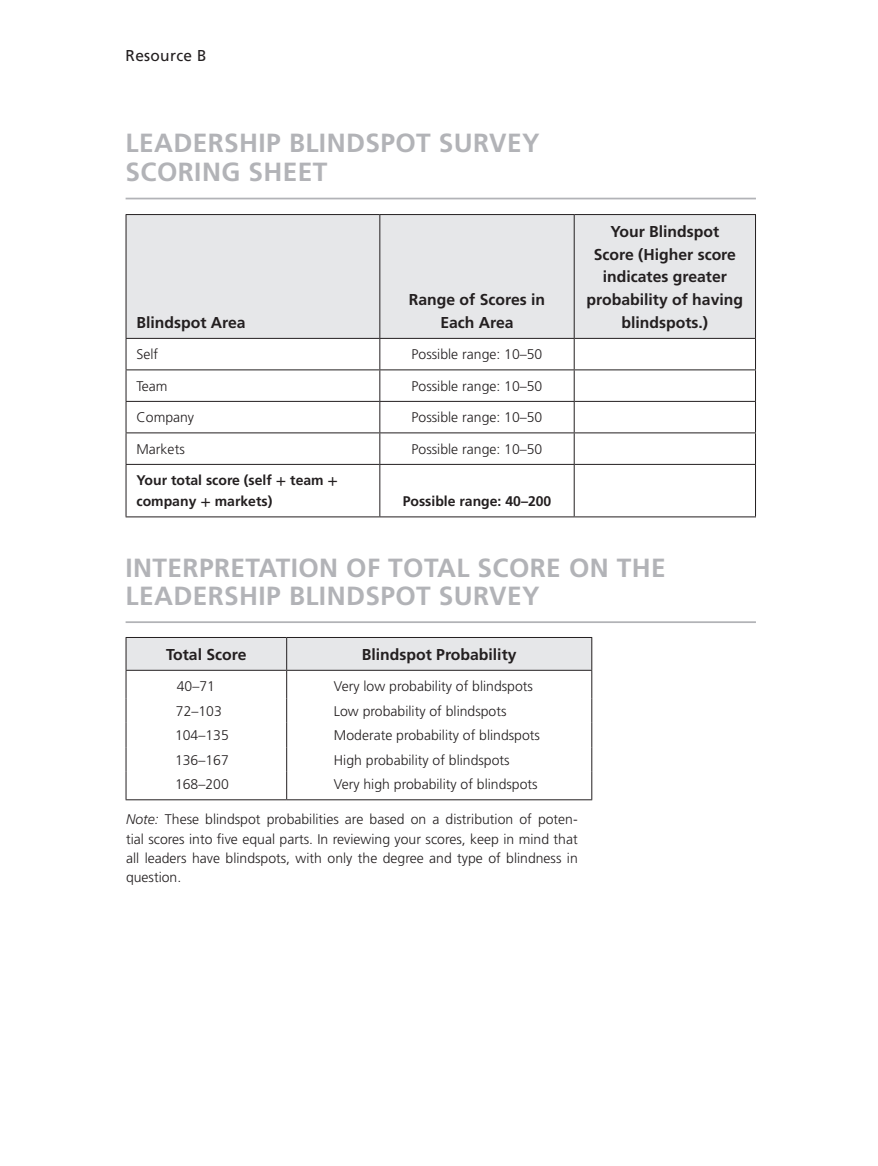
<style>
.page{position:relative;width:878px;height:1166px;background:#fff}
.page>*{position:absolute;margin:0;border:0;box-sizing:border-box;transform-origin:0 0}
.t1{font:700 26.25px/29.4px "Frutiger LT Std";letter-spacing:.015em;color:#b2b3b7}
.t2{font:700 15.75px/22.8px "Frutiger LT Std";color:#231f20;text-align:center}
.t3{font:15.75px "Frutiger LT Std";color:#231f20}
.t4{font:300 14px/19.2px "Frutiger LT Std";color:#231f20;text-align:justify}
.t5{font:700 14px/21px "Frutiger LT Std";color:#231f20}
.s1{font-family:"STIX"}
.s2{font-style:italic}
</style>
<div class="page">
<hr style="left:126px;top:198px;width:630px;height:1px;background:#b2b3b7">
<hr style="left:126px;top:621px;width:630px;height:2px;background:#b2b3b7">
<div style="left:127px;top:215px;width:628px;height:123px;background:#e6e7e9"></div>
<hr style="left:126px;top:214px;width:254px;height:1px;background:#231f20">
<hr style="left:126px;top:215px;width:1px;height:123px;background:#231f20">
<hr style="left:380px;top:214px;width:194px;height:1px;background:#231f20">
<hr style="left:379px;top:215px;width:1px;height:123px;background:#231f20">
<hr style="left:574px;top:214px;width:182px;height:1px;background:#231f20">
<hr style="left:573px;top:215px;width:1px;height:123px;background:#231f20">
<hr style="left:755px;top:215px;width:1px;height:123px;background:#231f20">
<hr style="left:126px;top:338px;width:254px;height:1px;background:#231f20">
<hr style="left:126px;top:339px;width:1px;height:30px;background:#231f20">
<hr style="left:380px;top:338px;width:194px;height:1px;background:#231f20">
<hr style="left:379px;top:339px;width:1px;height:30px;background:#231f20">
<hr style="left:574px;top:338px;width:182px;height:1px;background:#231f20">
<hr style="left:573px;top:339px;width:1px;height:30px;background:#231f20">
<hr style="left:755px;top:339px;width:1px;height:30px;background:#231f20">
<hr style="left:126px;top:369px;width:254px;height:1px;background:#231f20">
<hr style="left:126px;top:370px;width:1px;height:31px;background:#231f20">
<hr style="left:380px;top:369px;width:194px;height:1px;background:#231f20">
<hr style="left:379px;top:370px;width:1px;height:31px;background:#231f20">
<hr style="left:574px;top:369px;width:182px;height:1px;background:#231f20">
<hr style="left:573px;top:370px;width:1px;height:31px;background:#231f20">
<hr style="left:755px;top:370px;width:1px;height:31px;background:#231f20">
<hr style="left:126px;top:401px;width:254px;height:1px;background:#231f20">
<hr style="left:126px;top:402px;width:1px;height:30px;background:#231f20">
<hr style="left:380px;top:401px;width:194px;height:1px;background:#231f20">
<hr style="left:379px;top:402px;width:1px;height:30px;background:#231f20">
<hr style="left:574px;top:401px;width:182px;height:1px;background:#231f20">
<hr style="left:573px;top:402px;width:1px;height:30px;background:#231f20">
<hr style="left:755px;top:402px;width:1px;height:30px;background:#231f20">
<hr style="left:126px;top:432px;width:254px;height:1px;background:#231f20">
<hr style="left:126px;top:433px;width:1px;height:31px;background:#231f20">
<hr style="left:380px;top:432px;width:194px;height:1px;background:#231f20">
<hr style="left:379px;top:433px;width:1px;height:31px;background:#231f20">
<hr style="left:574px;top:432px;width:182px;height:1px;background:#231f20">
<hr style="left:573px;top:433px;width:1px;height:31px;background:#231f20">
<hr style="left:755px;top:433px;width:1px;height:31px;background:#231f20">
<hr style="left:126px;top:464px;width:254px;height:1px;background:#231f20">
<hr style="left:126px;top:465px;width:1px;height:51px;background:#231f20">
<hr style="left:380px;top:464px;width:194px;height:1px;background:#231f20">
<hr style="left:379px;top:465px;width:1px;height:51px;background:#231f20">
<hr style="left:574px;top:464px;width:182px;height:1px;background:#231f20">
<hr style="left:573px;top:465px;width:1px;height:51px;background:#231f20">
<hr style="left:755px;top:465px;width:1px;height:51px;background:#231f20">
<hr style="left:126px;top:516px;width:254px;height:1px;background:#231f20">
<hr style="left:380px;top:516px;width:194px;height:1px;background:#231f20">
<hr style="left:574px;top:516px;width:182px;height:1px;background:#231f20">
<svg style="left:126px;top:637px;width:466px;height:162px"></svg>
<hr style="left:126px;top:799px;width:161px;height:1px;background:#231f20">
<hr style="left:287px;top:799px;width:305px;height:1px;background:#231f20">
<p class="t3" style="left:126px;top:47px;width:82px">Resource B</p>
<p class="t1" style="left:126px;top:128px;width:415px">Leadership Blindspot Survey<br>Scoring Sheet</p>
<p class="t2" style="left:136px;top:311px;width:111px">Blindspot Area</p>
<p class="t2" style="left:409px;top:288px;width:138px">Range of Scores in<br>Each Area</p>
<p class="t4" style="left:136px;top:345px;width:23px">Self</p>
<p class="t4" style="left:411px;top:345px;width:132px">Possible range: 10–50</p>
<p class="t4" style="left:136px;top:377px;width:33px">Team</p>
<p class="t4" style="left:411px;top:377px;width:132px">Possible range: 10–50</p>
<p class="t4" style="left:136px;top:408px;width:59px">Company</p>
<p class="t4" style="left:411px;top:408px;width:132px">Possible range: 10–50</p>
<p class="t4" style="left:136px;top:440px;width:50px">M arkets</p>
<p class="t4" style="left:411px;top:440px;width:132px">Possible range: 10–50</p>
<p class="t5" style="left:136px;top:470px;width:203px">Your total score (self <span class="s1">+</span> team <span class="s1">+ </span>company <span class="s1">+</span> markets)</p>
<p class="t5" style="left:402px;top:491px;width:150px">Possible range: 40–200</p>
<p class="t2" style="left:586px;top:220px;width:158px">Your Blindspot<br>Score (H igher score indicates greater probability of having blindspots.)</p>
<p class="t1" style="left:126px;top:554px;width:541px;line-height:28px">Interpretation of Total Score on the<br>Leadership Blindspot Survey</p>
<p class="t2" style="left:166px;top:643px;width:82px">Total Score</p>
<p class="t2" style="left:362px;top:643px;width:156px">Blindspot Probability</p>
<p class="t4" style="left:177px;top:677px;width:40px">40–71</p>
<p class="t4" style="left:334px;top:677px;width:200px">Very low probability of blindspots</p>
<p class="t4" style="left:176px;top:702px;width:47px">72–103</p>
<p class="t4" style="left:334px;top:702px;width:174px">Low probability of blindspots</p>
<p class="t4" style="left:175px;top:726px;width:55px">104–135</p>
<p class="t4" style="left:334px;top:726px;width:207px">Moderate probability of blindspots</p>
<p class="t4" style="left:175px;top:751px;width:55px">136–167</p>
<p class="t4" style="left:334px;top:751px;width:177px">H igh probability of blindspots</p>
<p class="t4" style="left:175px;top:775px;width:55px">168–200</p>
<p class="t4" style="left:334px;top:775px;width:205px">Very high probability of blindspots</p>
<p class="t4" style="left:126px;top:810px;width:453px"><span class="s2">Note:</span> These blindspot probabilities are based on a distribution of poten&shy;tial scores into five equal parts. In reviewing your scores, keep in mind that all leaders have blindspots, with only the degree and type of blindness in question.</p>
</div>
